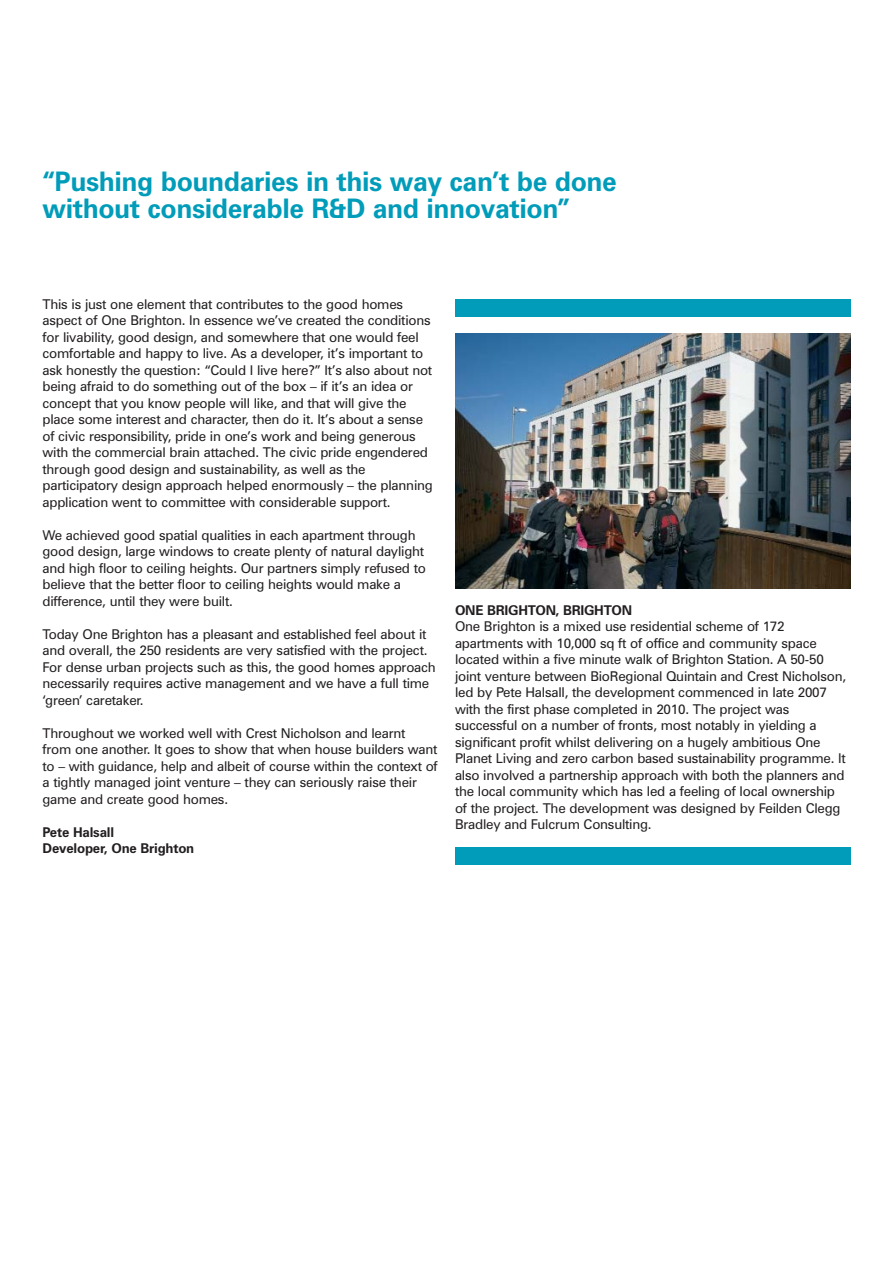
<style>
.page{position:relative;width:893px;height:1263px;background:#fff}
.page>*{position:absolute;margin:0;border:0;box-sizing:border-box;transform-origin:0 0}
.t1{font:700 27px/27px "Zurich BT";letter-spacing:-.015em;color:#009cb9}
.t2{font:13.5px/16.5px "Zurich BT";letter-spacing:-.015em;color:#231f20}
.t3{font:700 13.5px/16.5px "Zurich BT";letter-spacing:-.015em;color:#231f20}
</style>
<div class="page">
<div style="left:455px;top:299px;width:395px;height:17px;background:#009cb9"></div>
<div style="left:455px;top:847px;width:395px;height:17px;background:#009cb9"></div>
<img style="left:455px;top:333px;width:395px;height:255px">
<h1 class="t1" style="left:43px;top:170px;width:576px">“Pushing boundaries in this way can’t be done without considerable R&amp;D and innovation”</h1>
<p class="t2" style="left:43px;top:297px;width:392px">This is just one element that contributes to the good homes aspect of One Brighton. In essence we’ve created the conditions for livability, good design, and somewhere that one would feel comfortable and happy to live. As a developer, it’s important to ask honestly the question: “Could I live here?” It’s also about not being afraid to do something out of the box – if it’s an idea or concept that you know people will like, and that will give the place some interest and character, then do it. It’s about a sense of civic responsibility, pride in one’s work and being generous with the commercial brain attached. The civic pride engendered through good design and sustainability, as well as the participatory design approach helped enormously – the planning application went to committee with considerable support.</p>
<p class="t2" style="left:43px;top:528px;width:385px">We achieved good spatial qualities in each apartment through good design, large windows to create plenty of natural daylight and high floor to ceiling heights. Our partners simply refused to believe that the better floor to ceiling heights would make a difference, until they were built.</p>
<p class="t2" style="left:43px;top:627px;width:395px">Today One Brighton has a pleasant and established feel about it and overall, the 250 residents are very satisfied with the project.<br>For dense urban projects such as this, the good homes approach necessarily requires active management and we have a full time ‘green’ caretaker.</p>
<p class="t2" style="left:43px;top:726px;width:397px">Throughout we worked well with Crest Nicholson and learnt from one another. It goes to show that when house builders want to – with guidance, help and albeit of course within the context of a tightly managed joint venture – they can seriously raise their game and create good homes.</p>
<p class="t3" style="left:43px;top:825px;width:153px">Pete Halsall<br>Developer, One Brighton</p>
<p class="t3" style="left:455px;top:603px;width:179px">ONE BRIGHTON, BRIGHTON</p>
<p class="t2" style="left:455px;top:619px;width:393px">One Brighton is a mixed use residential scheme of 172 apartments with 10,000 sq ft of office and community space located within a five minute walk of Brighton Station. A 50-50 joint venture between BioRegional Quintain and Crest Nicholson, led by Pete Halsall, the development commenced in late 2007 with the first phase completed in 2010. The project was successful on a number of fronts, most notably in yielding a significant profit whilst delivering on a hugely ambitious One Planet Living and zero carbon based sustainability programme. It also involved a partnership approach with both the planners and the local community which has led a feeling of local ownership of the project. The development was designed by Feilden Clegg Bradley and Fulcrum Consulting.</p>
</div>
